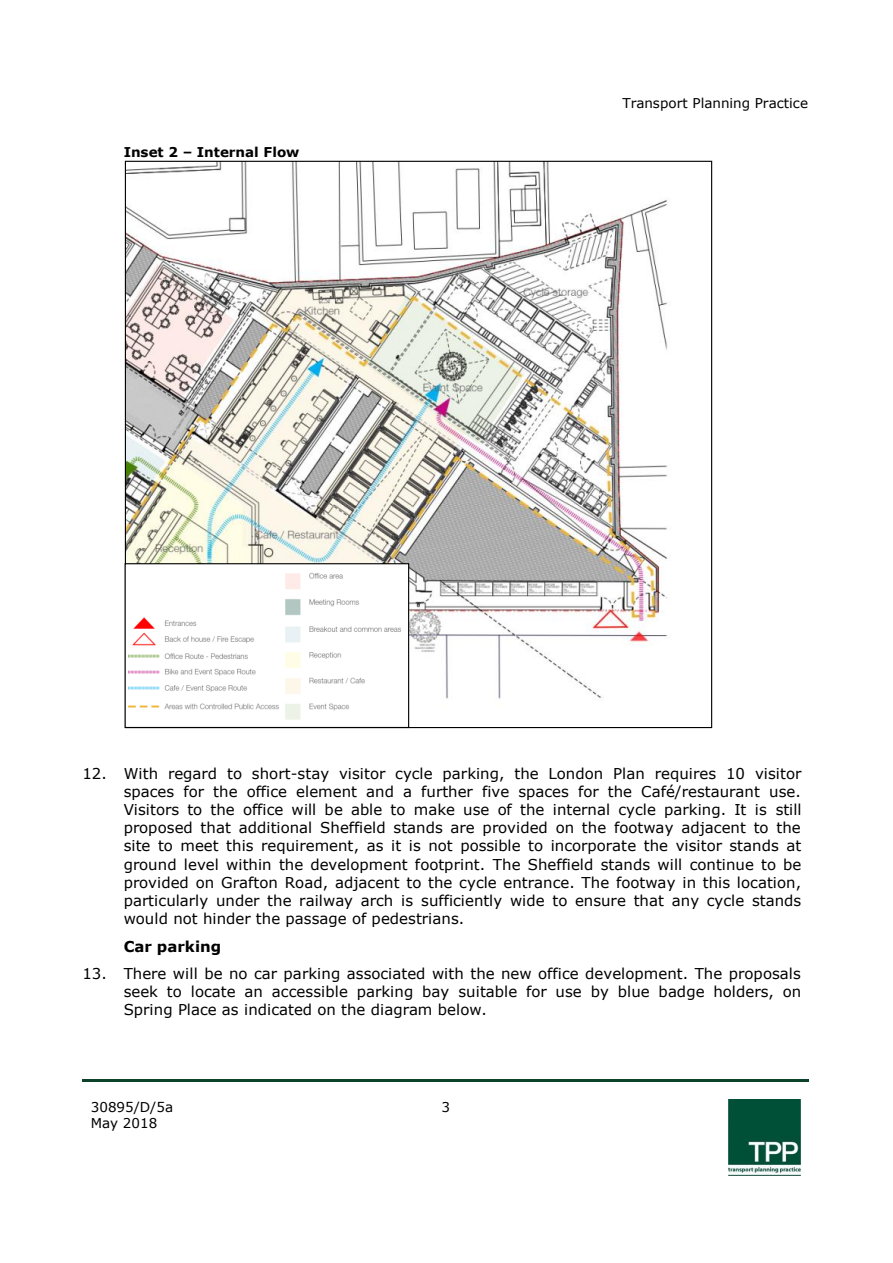
<style>
.page{position:relative;width:893px;height:1263px;background:#fff}
.page>*{position:absolute;margin:0;border:0;box-sizing:border-box;transform-origin:0 0}
.t1{font:15px/18.3px "Verdana";color:#000;text-align:justify}
.t2{font:700 15px "Verdana";color:#000}
.t3{font:13.5px/16.4px "Verdana";color:#000}
.t4{font:700 13.5px "Verdana";color:#000}
</style>
<div class="page">
<hr style="left:82px;top:1079px;width:351px;height:2px;background:#0b4229">
<hr style="left:435px;top:1079px;width:281px;height:2px;background:#0b4229">
<hr style="left:718px;top:1079px;width:90px;height:2px;background:#0b4229">
<img style="left:728px;top:1099px;width:72px;height:77px">
<img style="left:127px;top:163px;width:541px;height:563px">
<img style="left:127px;top:565px;width:280px;height:161px">
<div style="left:125px;top:563px;width:284px;height:165px;border:1px solid #000"></div>
<p class="t4" style="left:124px;top:143px;width:177px">Inset 2 – Internal Flow</p>
<p class="t3" style="left:622px;top:94px;width:187px">Transport Planning Practice</p>
<p class="t1" style="left:124px;top:764px;width:679px;text-indent:-41px">12. With regard to short-stay visitor cycle parking, the London Plan requires 10 visitor spaces for the office element and a further five spaces for the Café/restaurant use.<br>Visitors to the office will be able to make use of the internal cycle parking. It is still proposed that additional Sheffield stands are provided on the footway adjacent to the site to meet this requirement, as it is not possible to incorporate the visitor stands at ground level within the development footprint. The Sheffield stands will continue to be provided on Grafton Road, adjacent to the cycle entrance. The footway in this location, particularly under the railway arch is sufficiently wide to ensure that any cycle stands would not hinder the passage of pedestrians.</p>
<p class="t2" style="left:124px;top:935px;width:99px">Car parking</p>
<p class="t1" style="left:124px;top:964px;width:679px;text-indent:-41px">13. There will be no car parking associated with the new office development. The proposals seek to locate an accessible parking bay suitable for use by blue badge holders, on Spring Place as indicated on the diagram below.</p>
<p class="t3" style="left:91px;top:1098px;width:84px">30895/D/5a<br>May 2018</p>
<p class="t3" style="left:441px;top:1098px;width:10px">3</p>
</div>
